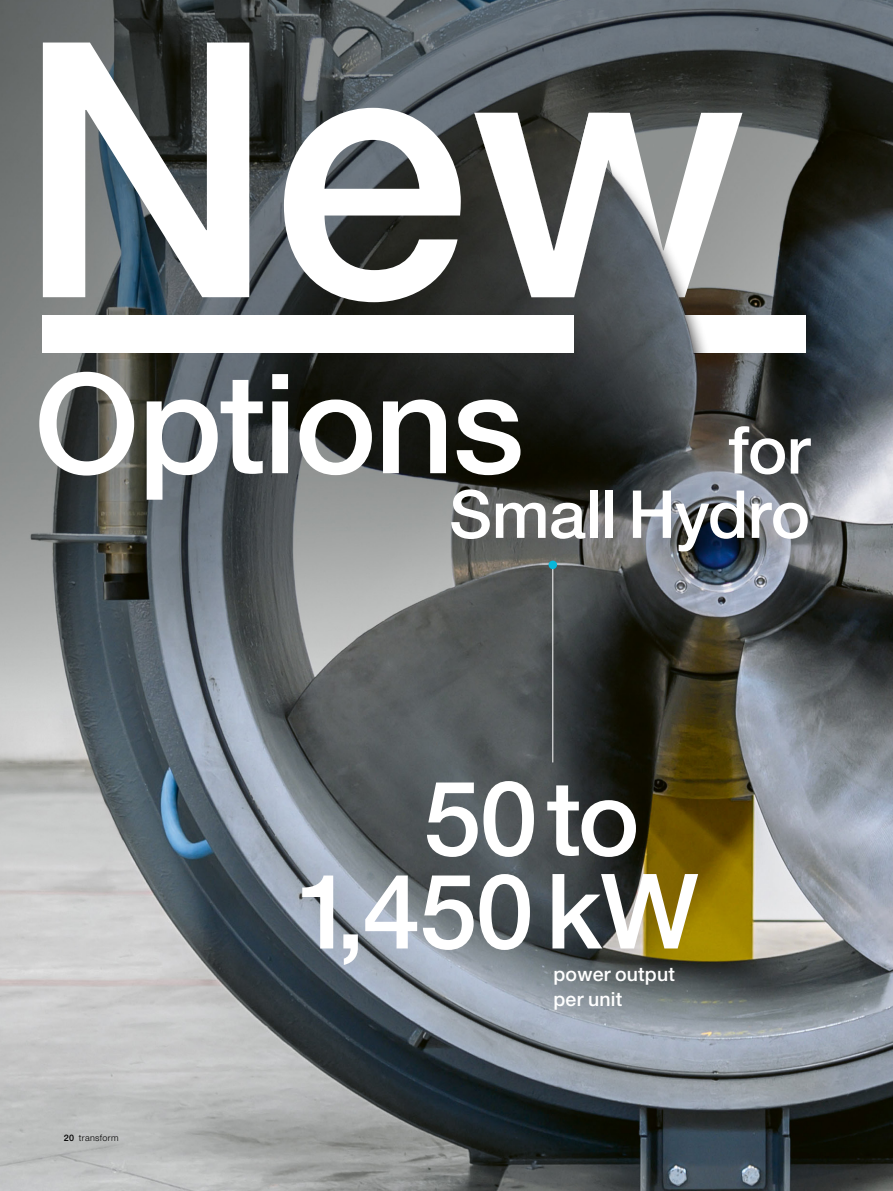
<style>
.page{position:relative;width:893px;height:1191px;background:#fff}
.page>*{position:absolute;margin:0;border:0;box-sizing:border-box;transform-origin:0 0}
.t1{font:500 138.75px "Helvetica Neue LT Pro";letter-spacing:-.015em;color:#fff}
.t2{font:500 104.25px/93px "Helvetica Neue LT Pro";letter-spacing:-.015em;color:#fff}
.t3{font:500 66.3px/64.3px "Helvetica Neue LT Pro";letter-spacing:-.01em;color:#fff;text-align:right}
.t4{font:500 19.5px/24.8px "Helvetica Neue LT Pro";letter-spacing:.01em;color:#fff}
.t5{font:300 9px "Helvetica Neue LT Pro";letter-spacing:.035em;color:#000}
.s1{font-weight:500}
</style>
<div class="page">
<img style="left:0;top:0;width:893px;height:1191px">
<hr style="left:552px;top:565px;width:1px;height:197px;background:#fff">
<div style="left:549px;top:560px;width:8px;height:9px;background:#08b8da;border-radius:50%"></div>
<div style="left:43px;top:316px;width:531px;height:37px;background:#fff"></div>
<svg style="left:43px;top:43px;width:206px;height:254px"></svg>
<svg style="left:284px;top:108px;width:177px;height:194px"></svg>
<svg style="left:474px;top:113px;width:134px;height:184px"></svg>
<img style="left:608px;top:0;width:285px;height:372px">
<h1 class="t1" style="left:34px;top:340px;width:492px">Options</h1>
<h3 class="t3" style="left:449px;top:417px;width:362px">for<br>Small Hydro</h3>
<p class="t5" style="left:64px;top:1132px;width:56px"><span class="s1">20</span> transform</p>
<h2 class="t2" style="left:297px;top:770px;width:404px;text-indent:127px">50to<br>1,450 kW</h2>
<p class="t4" style="left:553px;top:961px;width:123px">power output per unit</p>
</div>
